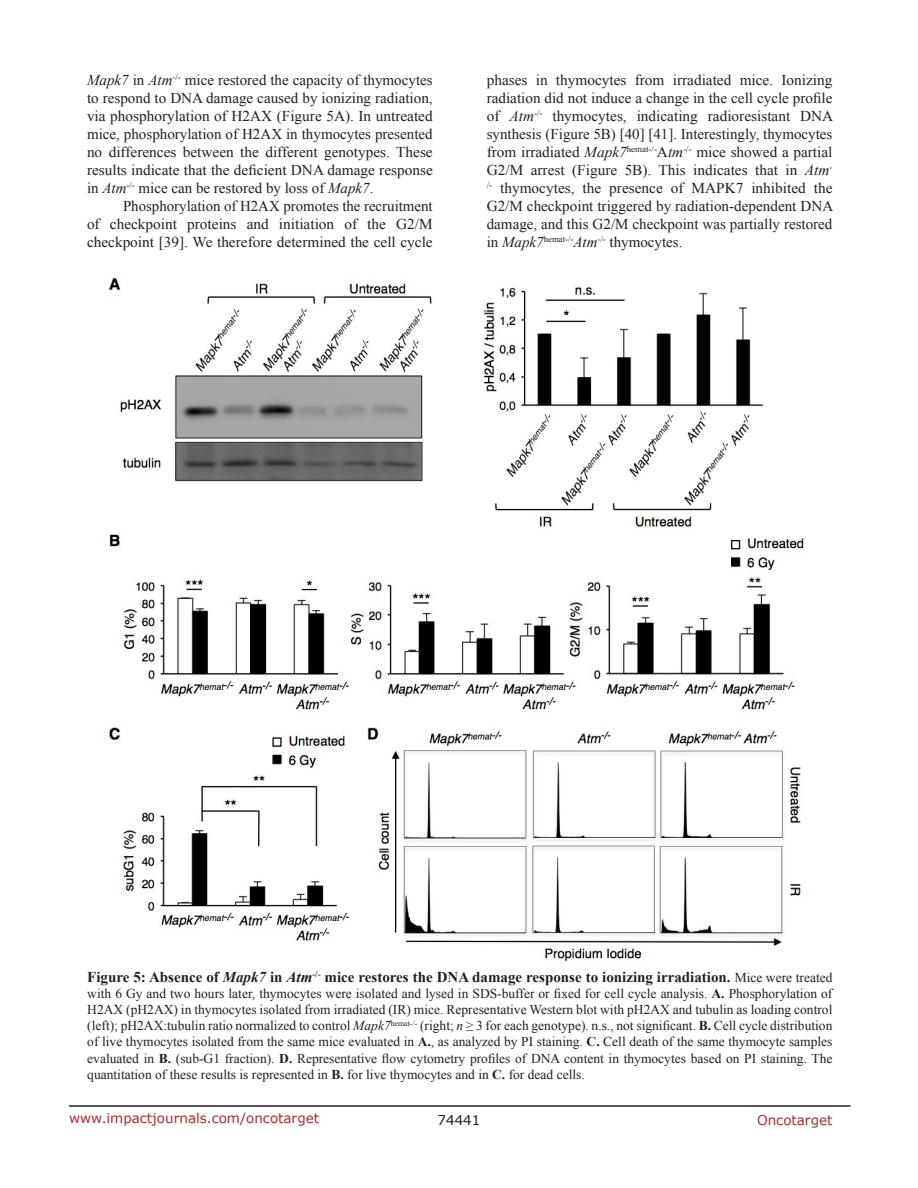
<style>
.page{position:relative;width:918px;height:1188px;background:#fff}
.page>*{position:absolute;margin:0;border:0;box-sizing:border-box;transform-origin:0 0}
.BodyText{font:15px/18px "Times New Roman";color:#221f22;text-align:justify}
.FigureText{font:700 15px "Times New Roman";color:#221f22}
.FigureText-2{font:13.5px/16.2px "Times New Roman";color:#221f22;text-align:justify}
.t1{font:13.5px "Verdana";color:#ac2b31}
.t2{font:13.5px "Verdana";color:#221f22}
.s1{font-style:italic}
.s2{font-weight:400;font-size:13.5px}
.s3{font-weight:700}
</style>
<div class="page">
<hr style="left:69px;top:1105px;width:781px;height:2px;background:#231f20">
<img style="left:108px;top:277px;width:697px;height:685px">
<p class="BodyText" style="left:87px;top:71px;width:347px"><span class="s1">Mapk7</span> in <span class="s1">Atm</span><sup>-/-</sup> mice restored the capacity of thymocytes to respond to DNA damage caused by ionizing radiation, via phosphorylation of H2AX (Figure 5A). In untreated mice, phosphorylation of H2AX in thymocytes presented no differences between the different genotypes. These results indicate that the deficient DNA damage response in <span class="s1">Atm</span><sup>-/-</sup> mice can be restored by loss of <span class="s1">Mapk7</span>.</p>
<p class="BodyText" style="left:87px;top:197px;width:347px;text-indent:36px">Phosphorylation of H2AX promotes the recruitment of checkpoint proteins and initiation of the G2/M checkpoint [39]. We therefore determined the cell cycle</p>
<p class="BodyText" style="left:487px;top:71px;width:348px">phases in thymocytes from irradiated mice. Ionizing radiation did not induce a change in the cell cycle profile of <span class="s1">Atm</span><sup>-/-</sup> thymocytes, indicating radioresistant DNA synthesis (Figure 5B) [40] [41]. Interestingly, thymocytes from irradiated <span class="s1">Mapk7</span><sup>hemat-/-</sup>A<span class="s1">tm</span><sup>-/-</sup> mice showed a partial G2/M arrest (Figure 5B). This indicates that in <span class="s1">Atm</span><sup>-/-</sup> thymocytes, the presence of MAPK7 inhibited the G2/M checkpoint triggered by radiation-dependent DNA damage, and this G2/M checkpoint was partially restored in <span class="s1">Mapk7</span><sup>hemat-/-</sup><span class="s1">Atm</span><sup>-/-</sup> thymocytes.</p>
<p class="FigureText" style="left:87px;top:966px;width:747px">Figure 5: Absence of <span class="s1">Mapk7</span> in <span class="s1">Atm</span><sup>-/-</sup> mice restores the DNA damage response to ionizing irradiation. <span class="s2">Mice were treated</span></p>
<p class="FigureText-2" style="left:87px;top:985px;width:747px">with 6 Gy and two hours later, thymocytes were isolated and lysed in SDS-buffer or fixed for cell cycle analysis. <span class="s3">A.</span> Phosphorylation of H2AX (pH2AX) in thymocytes isolated from irradiated (IR) mice. Representative Western blot with pH2AX and tubulin as loading control (left); pH2AX:tubulin ratio normalized to control <span class="s1">Mapk7</span><sup>hemat-/-</sup> (right; <span class="s1">n</span> ≥ 3 for each genotype). n.s., not significant. <span class="s3">B.</span> Cell cycle distribution of live thymocytes isolated from the same mice evaluated in <span class="s3">A.</span>, as analyzed by PI staining. <span class="s3">C.</span> Cell death of the same thymocyte samples evaluated in <span class="s3">B.</span> (sub-G1 fraction). <span class="s3">D.</span> Representative flow cytometry profiles of DNA content in thymocytes based on PI staining. The quantitation of these results is represented in <span class="s3">B.</span> for live thymocytes and in <span class="s3">C.</span> for dead cells.</p>
<p class="t1" style="left:69px;top:1109px;width:252px">www.impactjournals.com/oncotarget</p>
<p class="t2" style="left:438px;top:1111px;width:44px">74441</p>
<p class="t1" style="left:757px;top:1111px;width:77px">Oncotarget</p>
</div>
